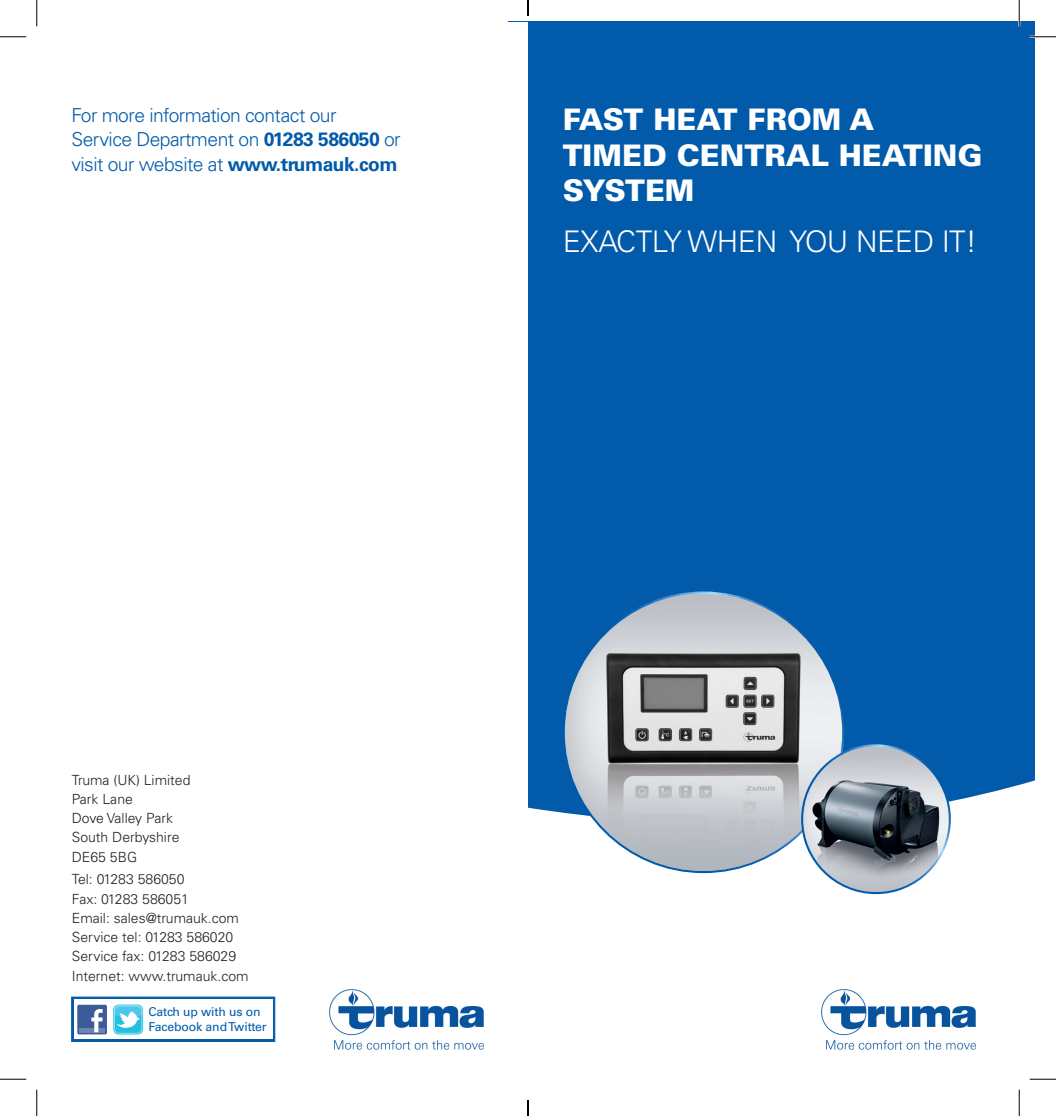
<style>
.page{position:relative;width:1056px;height:1116px;background:#fff}
.page>*{position:absolute;margin:0;border:0;box-sizing:border-box;transform-origin:0 0}
.t1{font:900 29.75px/35.7px "Univers LT";color:#fff}
.t2{font:300 29.75px "Univers LT";letter-spacing:-.01em;color:#fff}
.t3{font:300 19.25px/24.5px "Univers LT";letter-spacing:-.03em;color:#015aaa}
.t4{font:300 14px/19.2px "Univers LT";color:#231f20}
.t5{font:12.25px/15.8px "Univers LT";letter-spacing:-.01em;color:#015aaa}
.s1{font-weight:700}
</style>
<div class="page">
<div style="left:528px;top:22px;width:506px;height:803px;background:#015aaa"></div>
<img style="left:821px;top:989px;width:154px;height:60px">
<img style="left:330px;top:989px;width:154px;height:60px">
<img style="left:565px;top:593px;width:277px;height:277px;border-radius:139px">
<img style="left:803px;top:746px;width:145px;height:145px;border-radius:73px">
<svg style="left:71px;top:996px;width:204px;height:45px"></svg>
<div style="left:74px;top:999px;width:198px;height:39px;background:#fff"></div>
<div style="left:77px;top:1004px;width:30px;height:30px;background:#3b5b99;border-radius:2px"></div>
<div style="left:79px;top:1027px;width:26px;height:5px;background:#6d84b3"></div>
<svg style="left:91px;top:1009px;width:12px;height:23px"></svg>
<svg style="left:113px;top:1004px;width:30px;height:30px"></svg>
<svg style="left:113px;top:1004px;width:30px;height:29px"></svg>
<hr style="left:1029px;top:36px;width:27px;height:2px;background:#fff">
<hr style="left:1018px;top:0;width:2px;height:26px;background:#fff">
<svg style="left:0;top:36px;width:26px;height:1px"></svg>
<svg style="left:1029px;top:36px;width:27px;height:1px"></svg>
<svg style="left:0;top:1078px;width:26px;height:1px"></svg>
<svg style="left:1029px;top:1078px;width:27px;height:1px"></svg>
<svg style="left:36px;top:0;width:1px;height:26px"></svg>
<svg style="left:36px;top:1089px;width:1px;height:26px"></svg>
<svg style="left:1019px;top:0;width:1px;height:26px"></svg>
<svg style="left:1019px;top:1089px;width:1px;height:26px"></svg>
<svg style="left:527px;top:0;width:2px;height:16px"></svg>
<svg style="left:527px;top:1100px;width:2px;height:15px"></svg>
<h2 class="t3" style="left:71px;top:102px;width:331px">For more information contact our<br>Service Department on <span class="s1">01283 586050</span> or visit our website at <span class="s1">www.trumauk.com</span></h2>
<h1 class="t1" style="left:563px;top:101px;width:421px">FAST HEAT FROM A<br>TIMED CENTRAL HEATING<br>SYSTEM</h1>
<h1 class="t2" style="left:563px;top:223px;width:416px">EXACTLY WHEN YOU NEED IT!</h1>
<p class="t4" style="left:72px;top:770px;width:120px">Truma (UK) Limited<br>Park Lane<br>Dove Valley Park<br>South Derbyshire<br>DE65 5BG</p>
<p class="t4" style="left:72px;top:869px;width:178px">Tel: 01283 586050<br>Fax: 01283 586051<br>Email: sales@trumauk.com<br>Service tel: 01283 586020<br>Service fax: 01283 586029<br>Internet: www.trumauk.com</p>
<p class="t5" style="left:148px;top:1003px;width:120px">Catch up with us on<br>Facebook and Twitter</p>
</div>
